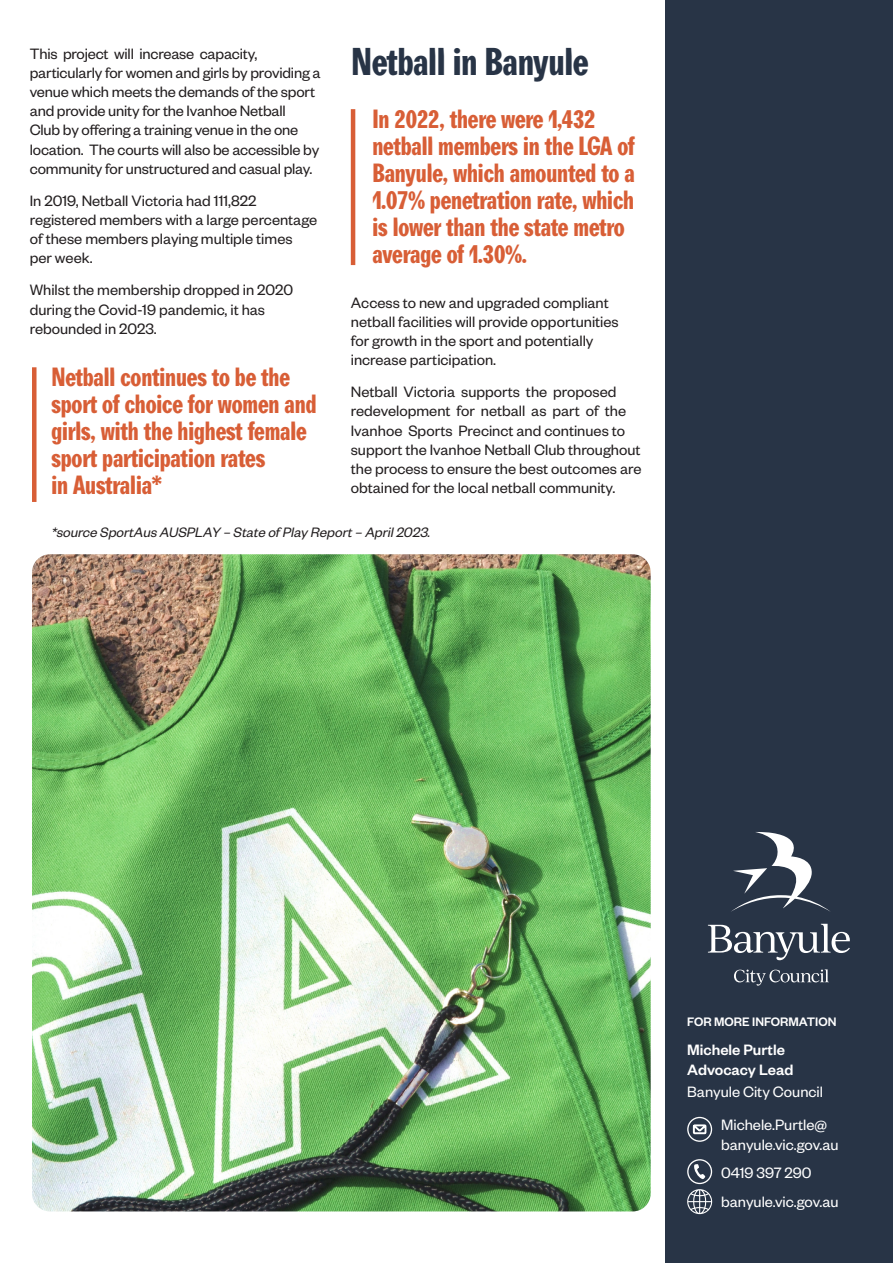
<style>
.page{position:relative;width:893px;height:1263px;background:#fff}
.page>*{position:absolute;margin:0;border:0;box-sizing:border-box;transform-origin:0 0}
.t1{font:37.5px "Agipo Bold Cond";letter-spacing:-.03em;color:#283446}
.t2{font:25.5px/27px "Agipo Bold Cond";letter-spacing:-.03em;color:#d85e36}
.t3{font:16.5px/19.2px "Founders Grotesk";color:#231f20}
.t4{font:16.5px/19.8px "Founders Grotesk";color:#fff}
.t5{font:500 16.5px/19.8px "Founders Grotesk";color:#fff}
.t6{font:italic 15px "Founders Grotesk";color:#231f20}
.t7{font:500 13.5px "Founders Grotesk";color:#fff}
</style>
<div class="page">
<hr style="left:351px;top:109px;width:4px;height:156px;background:#d85e36">
<img style="left:32px;top:554px;width:619px;height:657px">
<div style="left:32px;top:367px;width:5px;height:135px;background:#d85e36"></div>
<div style="left:665px;top:0;width:228px;height:1263px;background:#283446"></div>
<svg style="left:708px;top:924px;width:142px;height:36px"></svg>
<svg style="left:734px;top:969px;width:95px;height:17px"></svg>
<svg style="left:731px;top:832px;width:99px;height:80px"></svg>
<div style="left:687px;top:1117px;width:25px;height:25px;border:1px solid #fff;border-radius:50%"></div>
<svg style="left:693px;top:1124px;width:13px;height:10px"></svg>
<svg style="left:694px;top:1164px;width:11px;height:15px"></svg>
<div style="left:687px;top:1159px;width:25px;height:25px;border:1px solid #fff;border-radius:50%"></div>
<svg style="left:687px;top:1189px;width:25px;height:25px"></svg>
<p class="t3" style="left:30px;top:43px;width:292px">This project will increase capacity, particularly for women and girls by providing a venue which meets the demands of the sport and provide unity for the Ivanhoe Netball<br>Club by offering a training venue in the one location. The courts will also be accessible by community for unstructured and casual play.</p>
<p class="t3" style="left:30px;top:190px;width:289px">In 2019, Netball Victoria had 111,822 registered members with a large percentage of these members playing multiple times per week.</p>
<p class="t3" style="left:30px;top:280px;width:265px">Whilst the membership dropped in 2020 during the Covid-19 pandemic, it has rebounded in 2023.</p>
<p class="t2" style="left:51px;top:362px;width:267px">Netball continues to be the sport of choice for women and girls, with the highest female sport participation rates<br>in Australia*</p>
<p class="t1" style="left:351px;top:33px;width:240px">Netball in Banyule</p>
<p class="t2" style="left:372px;top:103px;width:265px">In 2022, there were 1,432 netball members in the LGA of<br>Banyule, which amounted to a<br>1.07% penetration rate, which is lower than the state metro average of 1.30%.</p>
<p class="t3" style="left:351px;top:292px;width:269px">Access to new and upgraded compliant netball facilities will provide opportunities for growth in the sport and potentially increase participation.</p>
<p class="t3" style="left:351px;top:381px;width:292px">Netball Victoria supports the proposed redevelopment for netball as part of the Ivanhoe Sports Precinct and continues to support the Ivanhoe Netball Club throughout the process to ensure the best outcomes are obtained for the local netball community.</p>
<p class="t6" style="left:51px;top:523px;width:384px">*source SportAus AUSPLAY – State of Play Report– April2023.</p>
<p class="t7" style="left:687px;top:1014px;width:151px">FOR MORE INFORMATION</p>
<p class="t5" style="left:687px;top:1039px;width:108px">Michele Purtle<br>Advocacy Lead</p>
<p class="t4" style="left:687px;top:1081px;width:137px">Banyule City Council</p>
<p class="t4" style="left:721px;top:1114px;width:119px">Michele.Purtle@ banyule.vic.gov.au</p>
<p class="t4" style="left:721px;top:1162px;width:92px">0419 397 290</p>
<p class="t4" style="left:721px;top:1190px;width:119px">banyule.vic.gov.au</p>
</div>
